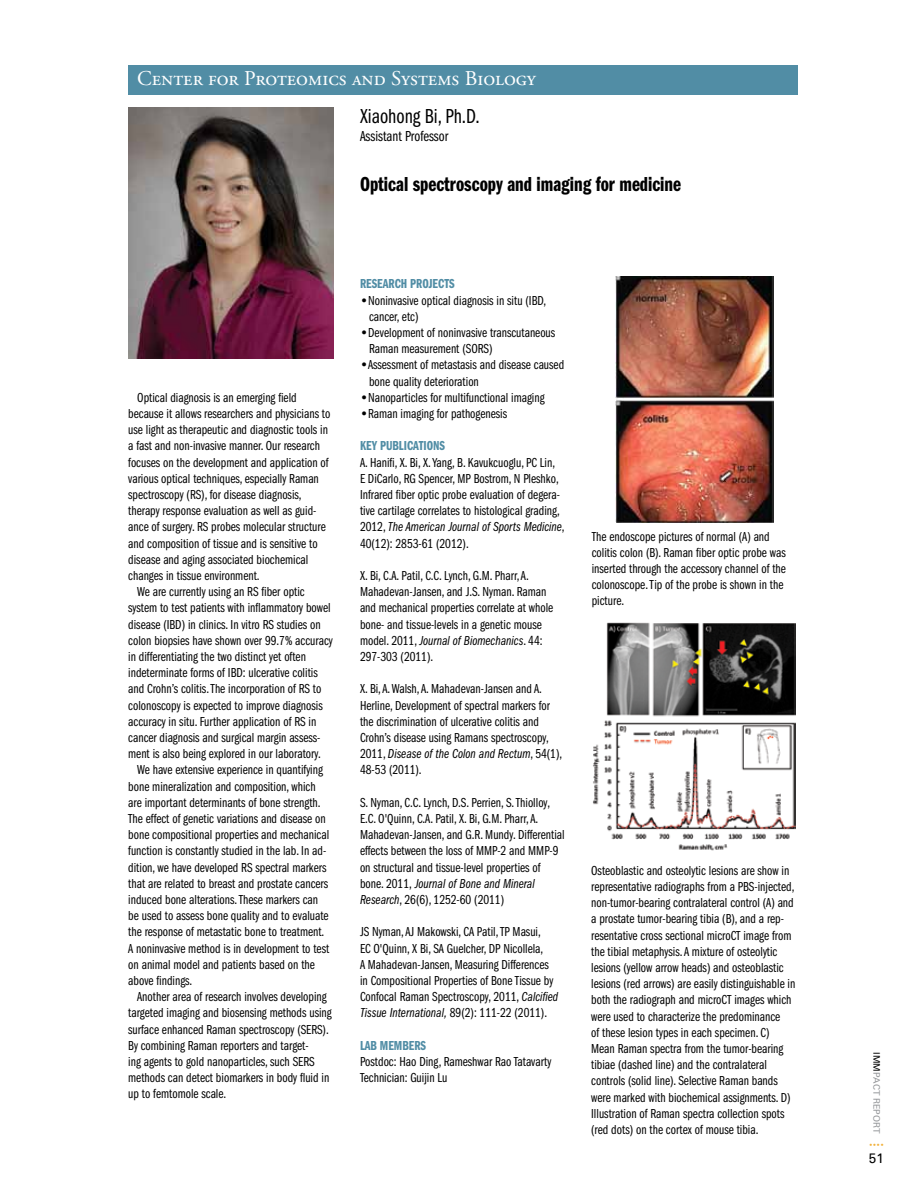
<style>
.page{position:relative;width:918px;height:1188px;background:#fff}
.page>*{position:absolute;margin:0;border:0;box-sizing:border-box;transform-origin:0 0}
.t1{font:21px "ITC Franklin Gothic Std Dm Cp";color:#000}
.t2{font:21px "Adobe Garamond Pro";color:#fff}
.t3{font:21px "ITC Franklin Gothic Std Bk Cp";color:#000}
.t4{font:15px "ITC Franklin Gothic Std Bk Cp";color:#000}
.t5{font:13.5px/16.2px "ITC Franklin Gothic Std Bk Cp";color:#000}
.t6{font:13.5px "ITC Franklin Gothic Std Bk Cp It";color:#000}
.t7{font:13.5px "ITC Franklin Gothic Std Dm Cp";color:#518da5}
.t8{font:13.5px "Univers";color:#000}
.t9{font:9px "Univers";color:#939598}
.t10{font:6px "Univers";color:#f2b23d}
.s1{font-family:"ITC Franklin Gothic Std";font-weight:600}
.s2{font-family:"ITC Franklin Gothic Std Bk Cp"}
.s3{font-family:"ITC Franklin Gothic Std Bk Cp It"}
.s4{color:#000}
</style>
<div class="page">
<div style="left:128px;top:65px;width:670px;height:29px;background:#518da5"></div>
<img style="left:616px;top:276px;width:157px;height:247px">
<img style="left:593px;top:623px;width:203px;height:228px">
<img style="left:128px;top:108px;width:205px;height:251px">
<h1 class="t2" style="left:137px;top:66px;width:400px">Center for Proteomics and Systems Biology</h1>
<h1 class="t3" style="left:360px;top:104px;width:121px">Xiaohong Bi, Ph.D.</h1>
<p class="t4" style="left:360px;top:128px;width:90px">Assistant Professor</p>
<h1 class="t1" style="left:360px;top:173px;width:323px">Optical spectroscopy and imaging for medicine</h1>
<p class="t5" style="left:137px;top:389px;width:161px">Optical diagnosis is an emerging field</p>
<p class="t5" style="left:128px;top:406px;width:204px">because it allows researchers and physicians to</p>
<p class="t5" style="left:128px;top:422px;width:201px">use light as therapeutic and diagnostic tools in</p>
<p class="t5" style="left:128px;top:438px;width:193px">a fast and non-invasive manner. Our research</p>
<p class="t5" style="left:128px;top:454px;width:202px">focuses on the development and application of</p>
<p class="t5" style="left:128px;top:470px;width:192px">various optical techniques, especially Raman</p>
<p class="t5" style="left:128px;top:487px;width:175px">spectroscopy (RS), for disease diagnosis,</p>
<p class="t5" style="left:128px;top:503px;width:190px">therapy response evaluation as well as guid-</p>
<p class="t5" style="left:128px;top:519px;width:199px">ance of surgery. RS probes molecular structure</p>
<p class="t5" style="left:128px;top:535px;width:191px">and composition of tissue and is sensitive to</p>
<p class="t5" style="left:128px;top:551px;width:182px">disease and aging associated biochemical</p>
<p class="t5" style="left:128px;top:568px;width:133px">changes in tissue environment.</p>
<p class="t5" style="left:137px;top:584px;width:169px">We are currently using an RS fiber optic</p>
<p class="t5" style="left:128px;top:600px;width:204px">system to test patients with inflammatory bowel</p>
<p class="t5" style="left:128px;top:616px;width:194px">disease (IBD) in clinics. In vitro RS studies on</p>
<p class="t5" style="left:128px;top:632px;width:206px">colon biopsies have shown over 99.7% accuracy</p>
<p class="t5" style="left:128px;top:649px;width:179px">in differentiating the two distinct yet often</p>
<p class="t5" style="left:128px;top:665px;width:191px">indeterminate forms of IBD: ulcerative colitis</p>
<p class="t5" style="left:128px;top:681px;width:195px">and Crohn’s colitis. The incorporation of RS to</p>
<p class="t5" style="left:128px;top:697px;width:196px">colonoscopy is expected to improve diagnosis</p>
<p class="t5" style="left:128px;top:713px;width:190px">accuracy in situ. Further application of RS in</p>
<p class="t5" style="left:128px;top:730px;width:194px">cancer diagnosis and surgical margin assess-</p>
<p class="t5" style="left:128px;top:746px;width:194px">ment is also being explored in our laboratory.</p>
<p class="t5" style="left:137px;top:762px;width:187px">We have extensive experience in quantifying</p>
<p class="t5" style="left:128px;top:778px;width:189px">bone mineralization and composition, which</p>
<p class="t5" style="left:128px;top:794px;width:194px">are important determinants of bone strength.</p>
<p class="t5" style="left:128px;top:811px;width:199px">The effect of genetic variations and disease on</p>
<p class="t5" style="left:128px;top:827px;width:203px">bone compositional properties and mechanical</p>
<p class="t5" style="left:128px;top:843px;width:200px">function is constantly studied in the lab. In ad-</p>
<p class="t5" style="left:128px;top:859px;width:200px">dition, we have developed RS spectral markers</p>
<p class="t5" style="left:128px;top:875px;width:201px">that are related to breast and prostate cancers</p>
<p class="t5" style="left:128px;top:892px;width:191px">induced bone alterations. These markers can</p>
<p class="t5" style="left:128px;top:908px;width:202px">be used to assess bone quality and to evaluate</p>
<p class="t5" style="left:128px;top:924px;width:198px">the response of metastatic bone to treatment.</p>
<p class="t5" style="left:128px;top:940px;width:203px">A noninvasive method is in development to test</p>
<p class="t5" style="left:128px;top:956px;width:188px">on animal model and patients based on the</p>
<p class="t5" style="left:128px;top:973px;width:66px">above findings.</p>
<p class="t5" style="left:137px;top:989px;width:191px">Another area of research involves developing</p>
<p class="t5" style="left:128px;top:1005px;width:205px">targeted imaging and biosensing methods using</p>
<p class="t5" style="left:128px;top:1021px;width:202px">surface enhanced Raman spectroscopy (SERS).</p>
<p class="t5" style="left:128px;top:1037px;width:182px">By combining Raman reporters and target-</p>
<p class="t5" style="left:128px;top:1054px;width:188px">ing agents to gold nanoparticles, such SERS</p>
<p class="t5" style="left:128px;top:1070px;width:203px">methods can detect biomarkers in body fluid in</p>
<p class="t5" style="left:128px;top:1086px;width:100px">up to femtomole scale.</p>
<p class="t7" style="left:360px;top:276px;width:96px">RESEARCH PROJECTS</p>
<p class="t5" style="left:369px;top:292px;width:179px;text-indent:-9px"><span class="s1">•</span>Noninvasive optical diagnosis in situ (IBD, cancer, etc)</p>
<p class="t5" style="left:369px;top:325px;width:188px;text-indent:-9px"><span class="s1">•</span>Development of noninvasive transcutaneous<br>Raman measurement (SORS)</p>
<p class="t5" style="left:369px;top:357px;width:197px;text-indent:-9px"><span class="s1">•</span>Assessment of metastasis and disease caused bone quality deterioration</p>
<p class="t5" style="left:360px;top:389px;width:186px"><span class="s1">•</span>Nanoparticles for multifunctional imaging</p>
<p class="t5" style="left:360px;top:406px;width:149px"><span class="s1">•</span>Raman imaging for pathogenesis</p>
<p class="t7" style="left:360px;top:438px;width:87px">KEY PUBLICATIONS</p>
<p class="t5" style="left:360px;top:454px;width:202px">A. Hanifi, X. Bi, X. Yang, B. Kavukcuoglu, PC Lin, E DiCarlo, RG Spencer, MP Bostrom, N Pleshko, Infrared fiber optic probe evaluation of degera&shy;tive cartilage correlates to histological grading,</p>
<p class="t6" style="left:360px;top:519px;width:206px"><span class="s2">2012,</span> The American Journal of Sports Medicine<span class="s2">,</span></p>
<p class="t5" style="left:360px;top:535px;width:110px">40(12): 2853-61 (2012).</p>
<p class="t5" style="left:360px;top:568px;width:195px">X. Bi, C.A. Patil, C.C. Lynch, G.M. Pharr, A.<br>Mahadevan-Jansen, and J.S. Nyman. Raman and mechanical properties correlate at whole bone- and tissue-levels in a genetic mouse</p>
<p class="t6" style="left:360px;top:633px;width:184px"><span class="s2">model. 2011,</span> Journal of Biomechanics<span class="s2">. 44:</span></p>
<p class="t5" style="left:360px;top:649px;width:75px">297-303 (2011).</p>
<p class="t5" style="left:360px;top:681px;width:191px">X. Bi, A. Walsh, A. Mahadevan-Jansen and A.<br>Herline, Development of spectral markers for the discrimination of ulcerative colitis and Crohn’s disease using Ramans spectroscopy,</p>
<p class="t6" style="left:360px;top:746px;width:204px"><span class="s2">2011,</span> Disease of the Colon and Rectum<span class="s2">, 54(1),</span></p>
<p class="t5" style="left:360px;top:762px;width:63px">48-53 (2011).</p>
<p class="t5" style="left:360px;top:794px;width:206px">S. Nyman, C.C. Lynch, D.S. Perrien, S. Thiolloy, E.C. O'Quinn, C.A. Patil, X. Bi, G.M. Pharr, A.<br>Mahadevan-Jansen, and G.R. Mundy. Differential effects between the loss of MMP-2 and MMP-9 on structural and tissue-level properties of</p>
<p class="t6" style="left:360px;top:876px;width:176px"><span class="s2">bone. 2011,</span> Journal of Bone and Mineral</p>
<p class="t5" style="left:360px;top:892px;width:146px"><span class="s3">Research</span>, 26(6), 1252-60 (2011)</p>
<p class="t5" style="left:360px;top:924px;width:200px">JS Nyman, AJ Makowski, CA Patil, TP Masui,<br>EC O'Quinn, X Bi, SA Guelcher, DP Nicollela,<br>A Mahadevan-Jansen, Measuring Differences in Compositional Properties of Bone Tissue by Confocal Raman Spectroscopy, 2011, <span class="s3">Calcified</span></p>
<p class="t6" style="left:360px;top:1005px;width:189px">Tissue International, <span class="s2">89(2): 111-22 (2011).</span></p>
<p class="t7" style="left:360px;top:1038px;width:68px">LAB MEMBERS</p>
<p class="t5" style="left:360px;top:1054px;width:193px">Postdoc: Hao Ding, Rameshwar Rao Tatavarty<br>Technician: Guijin Lu</p>
<p class="t5" style="left:592px;top:528px;width:196px">The endoscope pictures of normal (A) and colitis colon (B). Raman fiber optic probe was inserted through the accessory channel of the colonoscope. Tip of the probe is shown in the picture.</p>
<p class="t5" style="left:591px;top:862px;width:206px">Osteoblastic and osteolytic lesions are show in representative radiographs from a PBS-injected, non-tumor-bearing contralateral control (A) and a prostate tumor-bearing tibia (B), and a rep&shy;resentative cross sectional microCT image from the tibial metaphysis. A mixture of osteolytic lesions (yellow arrow heads) and osteoblastic lesions (red arrows) are easily distinguishable in both the radiograph and microCT images which were used to characterize the predominance<br>of these lesion types in each specimen. C)<br>Mean Raman spectra from the tumor-bearing tibiae (dashed line) and the contralateral controls (solid line). Selective Raman bands were marked with biochemical assignments. D)<br>Illustration of Raman spectra collection spots (red dots) on the cortex of mouse tibia.</p>
<p class="t9" style="left:882px;top:1052px;width:83px;rotate:90deg"><span class="s4">IMM</span>PACT REPORT</p>
<p class="t10" style="left:870px;top:1141px;width:15px">• • • •</p>
<p class="t8" style="left:869px;top:1151px;width:17px">51</p>
</div>
